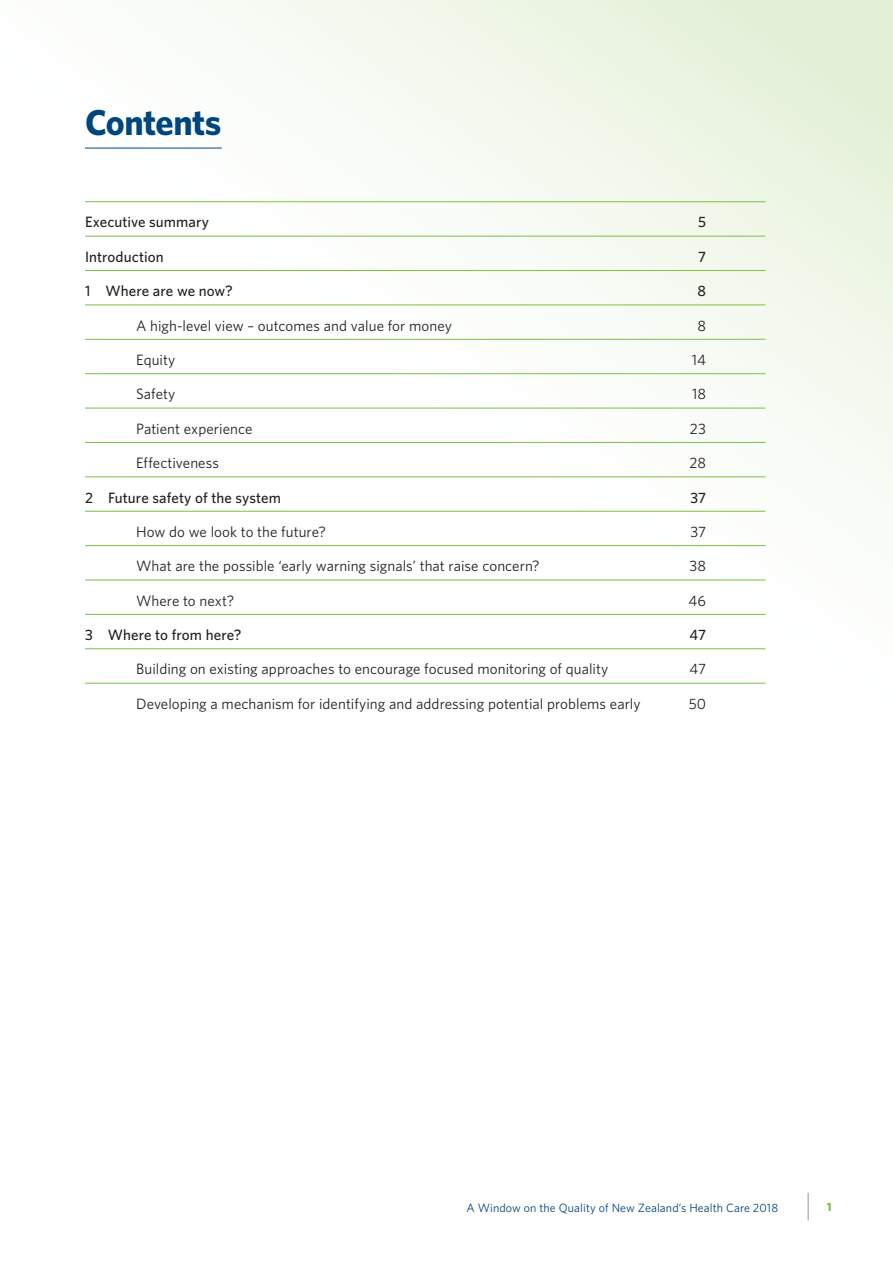
<style>
.page{position:relative;width:893px;height:1263px;background:#fff}
.page>*{position:absolute;margin:0;border:0;box-sizing:border-box;transform-origin:0 0}
.t1{font:700 36px "Whitney";letter-spacing:-.015em;color:#00467e}
.t2{font:15px "Whitney";letter-spacing:.005em;color:#231f20}
.t3{font:500 15px "Whitney";letter-spacing:.005em;color:#231f20}
.t4{font:12px "Whitney";letter-spacing:.01em;color:#00467e}
.t5{font:700 12px "Whitney";color:#79c142}
</style>
<div class="page">
<svg style="left:808px;top:1193px;width:1px;height:27px"></svg>
<svg style="left:85px;top:0;width:808px;height:684px"></svg>
<hr style="left:85px;top:201px;width:680px;height:1px;background:#79c142">
<hr style="left:85px;top:236px;width:680px;height:1px;background:#79c142">
<hr style="left:85px;top:270px;width:680px;height:1px;background:#79c142">
<hr style="left:85px;top:305px;width:680px;height:1px;background:#79c142">
<hr style="left:85px;top:339px;width:680px;height:1px;background:#79c142">
<hr style="left:85px;top:373px;width:680px;height:1px;background:#79c142">
<hr style="left:85px;top:408px;width:680px;height:1px;background:#79c142">
<hr style="left:85px;top:442px;width:680px;height:1px;background:#79c142">
<hr style="left:85px;top:477px;width:680px;height:1px;background:#79c142">
<hr style="left:85px;top:511px;width:680px;height:1px;background:#79c142">
<hr style="left:85px;top:545px;width:680px;height:1px;background:#79c142">
<hr style="left:85px;top:580px;width:680px;height:1px;background:#79c142">
<hr style="left:85px;top:614px;width:680px;height:1px;background:#79c142">
<hr style="left:85px;top:648px;width:680px;height:1px;background:#79c142">
<hr style="left:85px;top:683px;width:680px;height:1px;background:#79c142">
<hr style="left:85px;top:148px;width:137px;height:1px;background:#00467e">
<h1 class="t1" style="left:85px;top:98px;width:138px">Contents</h1>
<p class="t3" style="left:85px;top:212px;width:126px">Executive summary</p>
<p class="t3" style="left:698px;top:212px;width:9px">5</p>
<p class="t3" style="left:85px;top:247px;width:80px">Introduction</p>
<p class="t3" style="left:698px;top:247px;width:9px">7</p>
<p class="t3" style="left:85px;top:281px;width:149px">1 Where are we now?</p>
<p class="t3" style="left:698px;top:281px;width:10px">8</p>
<p class="t2" style="left:136px;top:315px;width:317px">A high-level view – outcomes and value for money</p>
<p class="t2" style="left:698px;top:315px;width:10px">8</p>
<p class="t2" style="left:136px;top:350px;width:41px">Equity</p>
<p class="t2" style="left:692px;top:350px;width:16px">14</p>
<p class="t2" style="left:136px;top:384px;width:41px">Safety</p>
<p class="t2" style="left:692px;top:384px;width:15px">18</p>
<p class="t2" style="left:136px;top:419px;width:118px">Patient experience</p>
<p class="t2" style="left:690px;top:419px;width:18px">23</p>
<p class="t2" style="left:136px;top:453px;width:84px">Effectiveness</p>
<p class="t2" style="left:690px;top:453px;width:18px">28</p>
<p class="t3" style="left:85px;top:487px;width:197px">2 Future safety of the system</p>
<p class="t3" style="left:690px;top:487px;width:17px">37</p>
<p class="t2" style="left:136px;top:522px;width:191px">How do we look to the future?</p>
<p class="t2" style="left:690px;top:522px;width:17px">37</p>
<p class="t2" style="left:136px;top:556px;width:405px">What are the possible ‘early warning signals’ that raise concern?</p>
<p class="t2" style="left:689px;top:556px;width:18px">38</p>
<p class="t2" style="left:136px;top:590px;width:100px">Where to next?</p>
<p class="t2" style="left:688px;top:590px;width:19px">46</p>
<p class="t3" style="left:85px;top:625px;width:158px">3 Where to from here?</p>
<p class="t3" style="left:690px;top:625px;width:18px">47</p>
<p class="t2" style="left:136px;top:659px;width:474px">Building on existing approaches to encourage focused monitoring of quality</p>
<p class="t2" style="left:690px;top:659px;width:18px">47</p>
<p class="t2" style="left:136px;top:694px;width:506px">Developing a mechanism for identifying and addressing potential problems early</p>
<p class="t2" style="left:689px;top:694px;width:19px">50</p>
<p class="t4" style="left:467px;top:1199px;width:313px">A Window on the Quality of New Zealand’s Health Care 2018</p>
<p class="t5" style="left:827px;top:1199px;width:6px">1</p>
</div>
